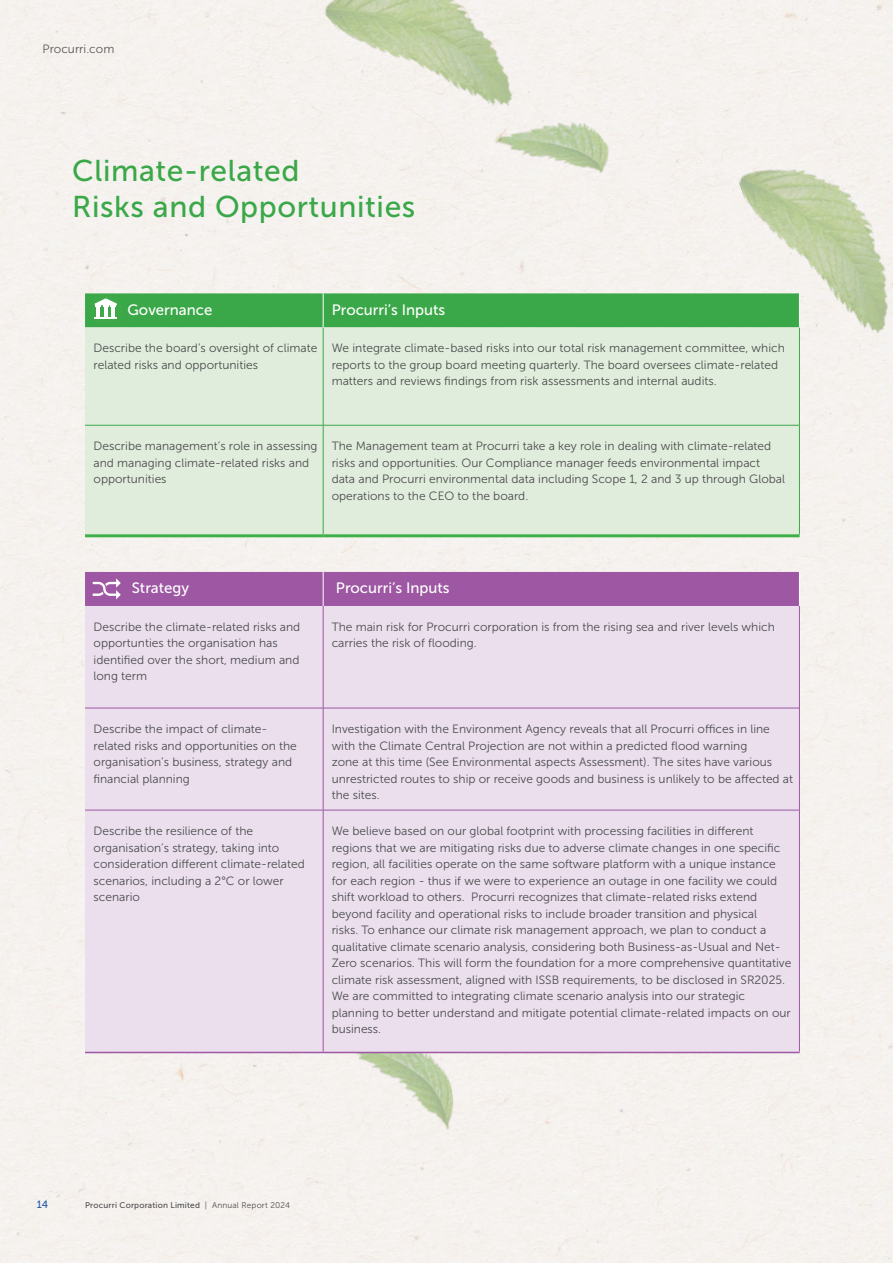
<style>
.page{position:relative;width:893px;height:1263px;background:#fff}
.page>*{position:absolute;margin:0;border:0;box-sizing:border-box;transform-origin:0 0}
.Sustainability_section_header{font:30px/36px "Museo Sans 500";letter-spacing:.02em;color:#3aa848}
.t1{font:15px "Museo Sans 500";color:#fff}
.t2{font:12px/16.5px "Museo Sans 300";color:#4b4c4d}
.t3{font:12px "Museo Sans 300";color:#57585a}
.t4{font:10.5px "Museo Sans 500";color:#2159a8}
.t5{font:8.25px "Museo Sans 500";letter-spacing:.02em;color:#4b4c4d}
.s1{font-family:"Museo Sans 300"}
</style>
<div class="page">
<img style="left:342px;top:1053px;width:115px;height:89px">
<img style="left:733px;top:130px;width:160px;height:230px">
<img style="left:493px;top:86px;width:126px;height:127px">
<img style="left:315px;top:0;width:219px;height:158px">
<div style="left:876px;top:421px;width:17px;height:142px;background:#f5f2ee"></div>
<div style="left:85px;top:606px;width:714px;height:446px;background:#ebdfee"></div>
<hr style="left:85px;top:708px;width:238px;height:1px;background:#9d57a3">
<hr style="left:323px;top:708px;width:476px;height:1px;background:#9d57a3">
<hr style="left:85px;top:810px;width:238px;height:1px;background:#9d57a3">
<hr style="left:323px;top:810px;width:477px;height:1px;background:#9d57a3">
<hr style="left:85px;top:1052px;width:238px;height:1px;background:#9d57a3">
<hr style="left:323px;top:1052px;width:477px;height:1px;background:#9d57a3">
<hr style="left:323px;top:606px;width:1px;height:102px;background:#9d57a3">
<hr style="left:799px;top:606px;width:1px;height:102px;background:#9d57a3">
<hr style="left:323px;top:708px;width:1px;height:102px;background:#9d57a3">
<hr style="left:799px;top:708px;width:1px;height:102px;background:#9d57a3">
<hr style="left:323px;top:810px;width:1px;height:242px;background:#9d57a3">
<hr style="left:799px;top:810px;width:1px;height:242px;background:#9d57a3">
<div style="left:85px;top:572px;width:714px;height:34px;background:#9d57a3"></div>
<div style="left:85px;top:327px;width:714px;height:207px;background:#e1eddc"></div>
<hr style="left:85px;top:425px;width:238px;height:1px;background:#3aa848">
<hr style="left:323px;top:425px;width:477px;height:1px;background:#3aa848">
<hr style="left:85px;top:534px;width:238px;height:3px;background:#3db149">
<hr style="left:323px;top:534px;width:477px;height:3px;background:#3db149">
<hr style="left:323px;top:327px;width:1px;height:98px;background:#3aa848">
<hr style="left:799px;top:327px;width:1px;height:98px;background:#3aa848">
<hr style="left:323px;top:425px;width:1px;height:109px;background:#3aa848">
<hr style="left:799px;top:425px;width:1px;height:109px;background:#3aa848">
<hr style="left:799px;top:293px;width:1px;height:34px;background:#fff">
<div style="left:85px;top:293px;width:714px;height:34px;background:#3aa848"></div>
<p class="t3" style="left:43px;top:42px;width:73px">Procurri.com</p>
<p class="Sustainability_section_header" style="left:72px;top:153px;width:345px">Climate-related<br>Risks and Opportunities</p>
<p class="t1" style="left:128px;top:302px;width:86px">Governance</p>
<p class="t1" style="left:332px;top:302px;width:115px">Procurri’s Inputs</p>
<p class="t2" style="left:94px;top:340px;width:225px">Describe the board’s oversight of climate related risks and opportunities</p>
<p class="t2" style="left:332px;top:340px;width:455px">We integrate climate-based risks into our total risk management committee, which reports to the group board meeting quarterly. The board oversees climate-related matters and reviews findings from risk assessments and internal audits.</p>
<p class="t2" style="left:94px;top:438px;width:226px">Describe management’s role in assessing and managing climate-related risks and opportunities</p>
<p class="t2" style="left:332px;top:438px;width:455px">The Management team at Procurri take a key role in dealing with climate-related risks and opportunities. Our Compliance manager feeds environmental impact data and Procurri environmental data including Scope 1, 2 and 3 up through Global operations to the CEO to the board.</p>
<p class="t1" style="left:132px;top:580px;width:59px">Strategy</p>
<p class="t1" style="left:336px;top:580px;width:115px">Procurri’s Inputs</p>
<p class="t2" style="left:94px;top:619px;width:208px">Describe the climate-related risks and opportunties the organisation has identified over the short, medium and long term</p>
<p class="t2" style="left:332px;top:619px;width:445px">The main risk for Procurri corporation is from the rising sea and river levels which carries the risk of flooding.</p>
<p class="t2" style="left:94px;top:721px;width:205px">Describe the impact of climate&shy;related risks and opportunities on the organisation’s business, strategy and financial planning</p>
<p class="t2" style="left:332px;top:721px;width:463px">Investigation with the Environment Agency reveals that all Procurri offices in line with the Climate Central Projection are not within a predicted flood warning<br>zone at this time (See Environmental aspects Assessment). The sites have various unrestricted routes to ship or receive goods and business is unlikely to be affected at the sites.</p>
<p class="t2" style="left:94px;top:823px;width:213px">Describe the resilience of the organisation’s strategy, taking into consideration different climate-related scenarios, including a 2°C or lower scenario</p>
<p class="t2" style="left:332px;top:823px;width:461px">We believe based on our global footprint with processing facilities in different regions that we are mitigating risks due to adverse climate changes in one specific region, all facilities operate on the same software platform with a unique instance for each region - thus if we were to experience an outage in one facility we could shift workload to others. Procurri recognizes that climate-related risks extend beyond facility and operational risks to include broader transition and physical<br>risks. To enhance our climate risk management approach, we plan to conduct a qualitative climate scenario analysis, considering both Business-as-Usual and Net-Zero scenarios. This will form the foundation for a more comprehensive quantitative climate risk assessment, aligned with ISSB requirements, to be disclosed in SR2025.<br>We are committed to integrating climate scenario analysis into our strategic planning to better understand and mitigate potential climate-related impacts on our business.</p>
<p class="t4" style="left:37px;top:1199px;width:13px">14</p>
<p class="t5" style="left:85px;top:1200px;width:207px">Procurri Corporation Limited <span class="s1">| Annual Report 2024</span></p>
</div>
